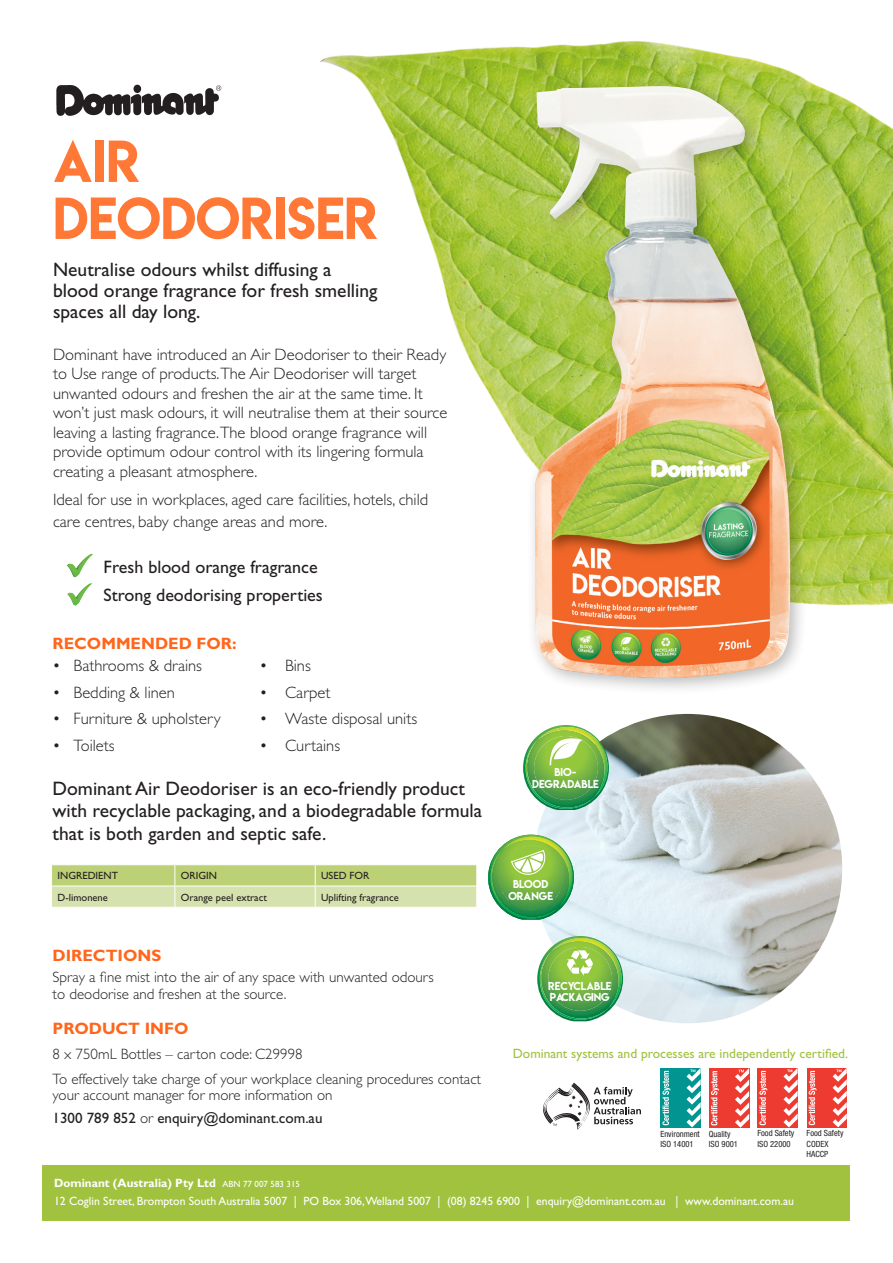
<style>
.page{position:relative;width:893px;height:1263px;background:#fff}
.page>*{position:absolute;margin:0;border:0;box-sizing:border-box;transform-origin:0 0}
.t1{font:52.5px/57px "Lemon Milk";color:#ff7836}
.t2{font:19.5px/21px "Gill Sans";color:#231f20}
.t3{font:18px "Gill Sans";color:#231f20}
.t4{font:300 16.5px/19.5px "Gill Sans";color:#231f20}
.t5{font:700 16.5px "Gill Sans";color:#ff661c}
.t6{font:300 15px/16.5px "Gill Sans";color:#231f20}
.t7{font:15px "Gill Sans";color:#231f20}
.t8{font:13.5px "Gill Sans";color:#a1c23f}
.t9{font:12px "Gill Sans";color:#fff}
.t10{font:700 12px "Gill Sans";color:#fff}
.t11{font:10.5px "Gill Sans";color:#231f20}
.t12{font:10.2px/11.4px "Lemon Milk";color:#fff;text-align:center}
.t13{font:condensed 8.55px/10.2px "Helvetica Neue";color:#231f20}
.s1{font-weight:300}
.s2{font-weight:400;font-size:9px}
</style>
<div class="page">
<img style="left:56px;top:85px;width:165px;height:31px">
<img style="left:533px;top:714px;width:309px;height:309px;border-radius:155px">
<img style="left:537px;top:936px;width:88px;height:85px">
<img style="left:552px;top:938px;width:73px;height:70px">
<img style="left:538px;top:951px;width:70px;height:69px">
<img style="left:552px;top:951px;width:57px;height:57px">
<svg style="left:567px;top:950px;width:26px;height:26px"></svg>
<div style="left:43px;top:1165px;width:807px;height:55px;background:#a1c23f"></div>
<img style="left:320px;top:41px;width:573px;height:751px">
<img style="left:67px;top:554px;width:26px;height:23px">
<img style="left:67px;top:583px;width:25px;height:23px">
<img style="left:522px;top:725px;width:89px;height:85px">
<img style="left:537px;top:727px;width:72px;height:70px">
<img style="left:524px;top:740px;width:70px;height:69px">
<img style="left:537px;top:740px;width:58px;height:57px">
<svg style="left:550px;top:736px;width:32px;height:29px"></svg>
<img style="left:488px;top:835px;width:88px;height:84px">
<svg style="left:506px;top:844px;width:52px;height:33px;background:#a8d167"></svg>
<div style="left:526px;top:77px;width:282px;height:619px;background:#231f20;opacity:.3"></div>
<img style="left:534px;top:86px;width:257px;height:593px">
<div style="left:661px;top:1068px;width:40px;height:59px;background:#009590"></div>
<svg style="left:662px;top:1071px;width:8px;height:54px"></svg>
<svg style="left:686px;top:1068px;width:15px;height:59px"></svg>
<div style="left:757px;top:1068px;width:41px;height:59px;background:#ee3b32"></div>
<svg style="left:759px;top:1071px;width:8px;height:54px"></svg>
<svg style="left:783px;top:1068px;width:15px;height:59px"></svg>
<div style="left:807px;top:1068px;width:40px;height:59px;background:#ee3b32"></div>
<svg style="left:809px;top:1071px;width:7px;height:54px"></svg>
<svg style="left:833px;top:1068px;width:14px;height:59px"></svg>
<div style="left:709px;top:1068px;width:40px;height:59px;background:#ee3b32"></div>
<svg style="left:711px;top:1071px;width:8px;height:54px"></svg>
<svg style="left:735px;top:1068px;width:14px;height:60px"></svg>
<svg style="left:543px;top:1083px;width:98px;height:47px"></svg>
<svg style="left:51px;top:865px;width:426px;height:42px;background:#cbda96"></svg>
<p class="t1" style="left:53px;top:133px;width:327px">AIR<br>DEODORISER</p>
<p class="t2" style="left:53px;top:259px;width:326px">Neutralise odours whilst diffusing a blood orange fragrance for fresh smelling spaces all day long.</p>
<p class="t4" style="left:53px;top:345px;width:396px">Dominant have introduced an Air Deodoriser to their Ready to Use range of products.The Air Deodoriser will target unwanted odours and freshen the air at the same time. It won’t just mask odours, it will neutralise them at their source leaving a lasting fragrance.The blood orange fragrance will provide optimum odour control with its lingering formula creating a pleasant atmosphere.</p>
<p class="t4" style="left:53px;top:488px;width:377px;line-height:22.5px">Ideal for use in workplaces, aged care facilities, hotels, child care centres, baby change areas and more.</p>
<p class="t3" style="left:104px;top:556px;width:216px">Fresh blood orange fragrance</p>
<p class="t3" style="left:104px;top:585px;width:221px">Strong deodorising properties</p>
<p class="t5" style="left:53px;top:634px;width:185px">RECOMMENDED FOR:</p>
<p class="t4" style="left:53px;top:656px;width:151px">• Bathrooms &amp; drains</p>
<p class="t4" style="left:260px;top:656px;width:53px">• Bins</p>
<p class="t4" style="left:53px;top:683px;width:124px">• Bedding &amp; linen</p>
<p class="t4" style="left:260px;top:683px;width:72px">• Carpet</p>
<p class="t4" style="left:53px;top:709px;width:170px">• Furniture &amp; upholstery</p>
<p class="t4" style="left:260px;top:709px;width:159px">• Waste disposal units</p>
<p class="t4" style="left:53px;top:736px;width:64px">• Toilets</p>
<p class="t4" style="left:260px;top:736px;width:82px">• Curtains</p>
<p class="t2" style="left:53px;top:777px;width:431px;line-height:22.5px">Dominant Air Deodoriser is an eco-friendly product with recyclable packaging, and a biodegradable formula that is both garden and septic safe.</p>
<p class="t11" style="left:58px;top:870px;width:62px">INGREDIENT</p>
<p class="t11" style="left:181px;top:870px;width:38px">ORIGIN</p>
<p class="t11" style="left:321px;top:870px;width:50px">USED FOR</p>
<p class="t11" style="left:58px;top:891px;width:52px">D-limonene</p>
<p class="t11" style="left:181px;top:891px;width:88px">Orange peel extract</p>
<p class="t11" style="left:321px;top:891px;width:79px">Uplifting fragrance</p>
<p class="t5" style="left:53px;top:946px;width:110px">DIRECTIONS</p>
<p class="t6" style="left:53px;top:969px;width:383px">Spray a fine mist into the air of any space with unwanted odours to deodorise and freshen at the source.</p>
<p class="t5" style="left:53px;top:1018px;width:137px">PRODUCT INFO</p>
<p class="t6" style="left:53px;top:1046px;width:252px">8 x 750mL Bottles – carton code: C29998</p>
<p class="t6" style="left:53px;top:1071px;width:430px">To effectively take charge of your workplace cleaning procedures contact your account manager for more information on</p>
<p class="t7" style="left:53px;top:1109px;width:271px">1300 789 852 <span class="s1">or</span> enquiry@dominant.com.au</p>
<p class="t12" style="left:532px;top:766px;width:68px">BIO-<br>DEGRADABLE</p>
<p class="t12" style="left:500px;top:878px;width:62px">GARDEN &amp;<br>SEPTIC SAFE</p>
<p class="t12" style="left:508px;top:878px;width:46px">BLOOD<br>ORANGE</p>
<p class="t12" style="left:548px;top:980px;width:65px;text-align:left">RECYCLABLE<br>PACKAGING</p>
<p class="t8" style="left:513px;top:1045px;width:337px">Dominant systems and processes are independently certified.</p>
<p class="t13" style="left:757px;top:1128px;width:39px">Food Safety</p>
<p class="t13" style="left:660px;top:1128px;width:41px">Environment<br>ISO 14001</p>
<p class="t13" style="left:757px;top:1139px;width:35px">ISO 22000</p>
<p class="t13" style="left:709px;top:1128px;width:31px">Quality<br>ISO 9001</p>
<p class="t13" style="left:807px;top:1128px;width:38px">Food Safety</p>
<p class="t13" style="left:807px;top:1148px;width:23px">HACCP</p>
<p class="t13" style="left:807px;top:1138px;width:23px">CODEX</p>
<p class="t10" style="left:54px;top:1175px;width:247px">Dominant (Australia) Pty Ltd <span class="s2">ABN 77 007 583 315</span></p>
<p class="t9" style="left:54px;top:1194px;width:741px">12 Coglin Street, Brompton South Australia 5007 | PO Box 306,Welland 5007 | (08) 8245 6900 | enquiry@dominant.com.au | www.dominant.com.au</p>
</div>
